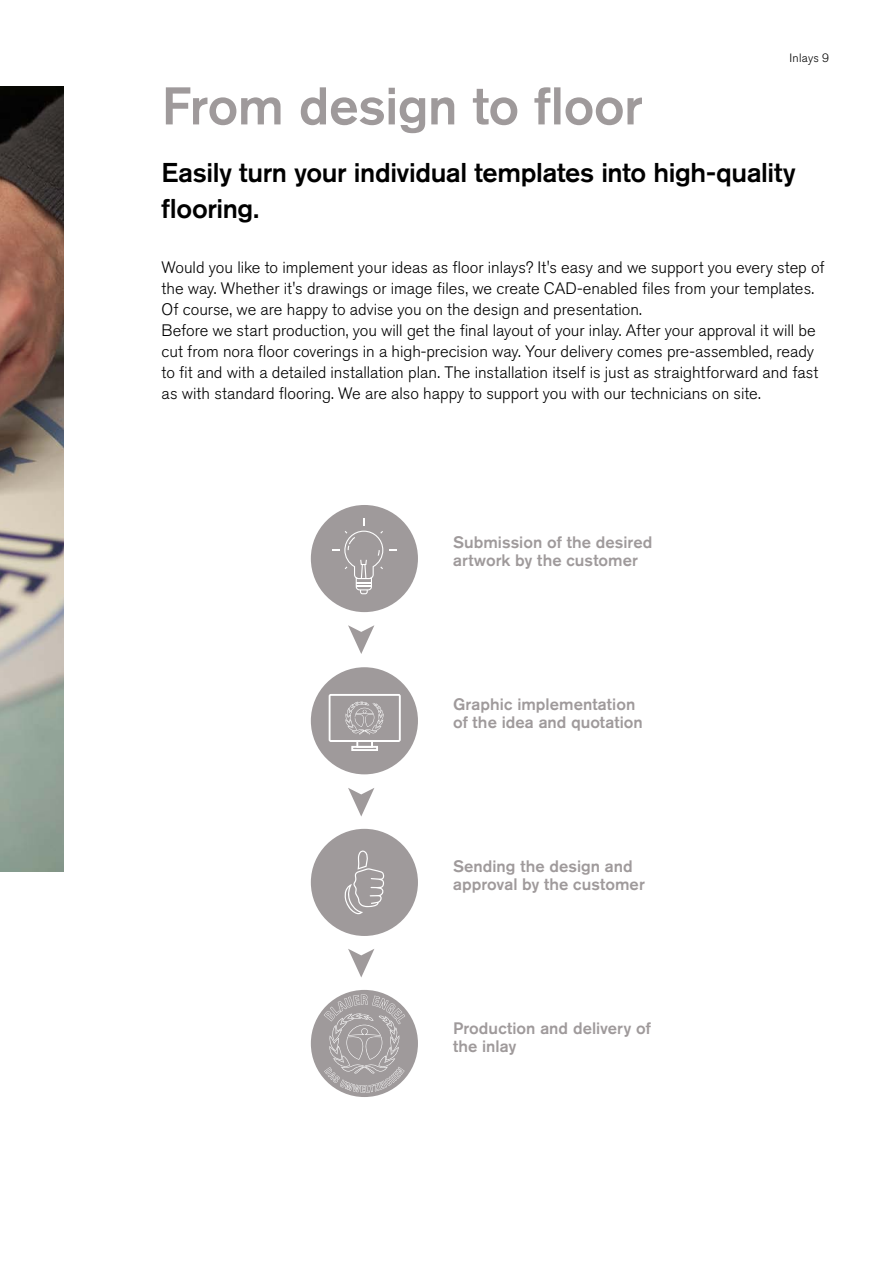
<style>
.page{position:relative;width:893px;height:1263px;background:#fff}
.page>*{position:absolute;margin:0;border:0;box-sizing:border-box;transform-origin:0 0}
.t1{font:500 52.5px "Akzidenz Grotesk Pro";letter-spacing:-.01em;color:#9f9a9b}
.t2{font:500 27px/36px "Akzidenz Grotesk Pro";letter-spacing:-.015em;color:#000}
.t3{font:300 16.5px/21px "Akzidenz Grotesk Pro";color:#000}
.t4{font:500 16.5px/18px "Akzidenz Grotesk Pro";letter-spacing:.005em;color:#9f9a9b}
.t5{font:300 12px "Akzidenz Grotesk Pro";letter-spacing:.02em;color:#000}
</style>
<div class="page">
<img style="left:0;top:86px;width:64px;height:786px">
<div style="left:311px;top:505px;width:107px;height:107px;background:#9f9a9b;border-radius:50%"></div>
<svg style="left:333px;top:519px;width:50px;height:75px"></svg>
<svg style="left:389px;top:549px;width:7px;height:2px"></svg>
<div style="left:311px;top:829px;width:107px;height:107px;background:#9f9a9b;border-radius:50%"></div>
<div style="left:311px;top:990px;width:107px;height:107px;background:#9f9a9b;border-radius:50%"></div>
<svg style="left:324px;top:994px;width:81px;height:99px"></svg>
<svg style="left:348px;top:625px;width:26px;height:29px"></svg>
<svg style="left:348px;top:788px;width:26px;height:28px"></svg>
<svg style="left:348px;top:949px;width:26px;height:28px"></svg>
<div style="left:311px;top:667px;width:107px;height:107px;background:#9f9a9b;border-radius:50%"></div>
<div style="left:352px;top:746px;width:26px;height:5px;background:#fff"></div>
<div style="left:352px;top:747px;width:25px;height:3px;background:#fff;border:1px solid #fff"></div>
<svg style="left:329px;top:694px;width:72px;height:54px"></svg>
<svg style="left:344px;top:850px;width:40px;height:64px"></svg>
<p class="t5" style="left:790px;top:50px;width:41px">Inlays 9</p>
<h1 class="t1" style="left:162px;top:72px;width:483px">From design to floor</h1>
<h2 class="t2" style="left:162px;top:154px;width:636px">Easily turn your individual templates into high-quality flooring.</h2>
<p class="t3" style="left:162px;top:256px;width:665px">Would you like to implement your ideas as floor inlays? It's easy and we support you every step of the way. Whether it's drawings or image files, we create CAD-enabled files from your templates.<br>Of course, we are happy to advise you on the design and presentation.<br>Before we start production, you will get the final layout of your inlay. After your approval it will be cut from nora floor coverings in a high-precision way. Your delivery comes pre-assembled, ready to fit and with a detailed installation plan. The installation itself is just as straightforward and fast as with standard flooring. We are also happy to support you with our technicians on site.</p>
<p class="t4" style="left:453px;top:533px;width:201px">Submission of the desired artwork by the customer</p>
<p class="t4" style="left:453px;top:695px;width:191px">Graphic implementation of the idea and quotation</p>
<p class="t4" style="left:453px;top:857px;width:193px">Sending the design and approval by the customer</p>
<p class="t4" style="left:453px;top:1019px;width:199px">Production and delivery of the inlay</p>
</div>
